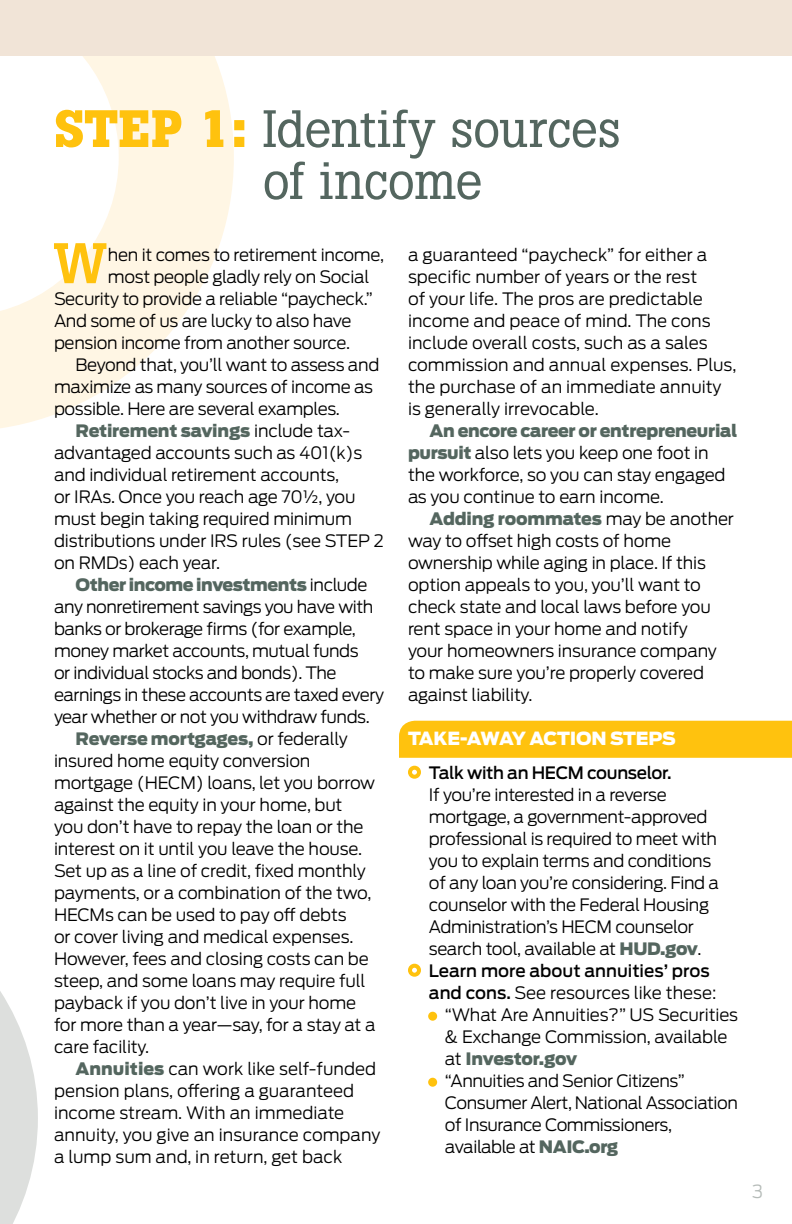
<style>
.page{position:relative;width:792px;height:1224px;background:#fff}
.page>*{position:absolute;margin:0;border:0;box-sizing:border-box;transform-origin:0 0}
.t1{font:500 56.6px "Boton";color:#ffc20e}
.t2{font:52px/52px "Boton";letter-spacing:-.005em;color:#54665f}
.t3{font:900 18px "Antenna";letter-spacing:-.02em;color:#fff}
.t4{font:300 18px "Antenna";color:#b5bbb8}
.t5{font:300 17px/22px "Antenna";letter-spacing:-.02em;color:#000}
.t6{font:300 17px/22px "Antenna";color:#000}
.t7{font:900 17px "Antenna";letter-spacing:-.025em;color:#54665f}
.t8{font:500 17px "Antenna";letter-spacing:-.015em;color:#000}
.t9{font:300 17px "Antenna";letter-spacing:-.04em;color:#000}
.s1{font-weight:700;color:#ffc20e}
.s2{font-weight:300;color:#000}
.s3{font-weight:900;color:#54665f}
.s4{font-weight:500}
</style>
<div class="page">
<svg style="left:0;top:55px;width:234px;height:373px;fill:#fff6e4"></svg>
<svg style="left:0;top:991px;width:38px;height:233px"></svg>
<div style="left:0;top:0;width:792px;height:55px;background:#f1e4d7"></div>
<div style="left:399px;top:721px;width:393px;height:37px;background:#ffc20e"></div>
<div style="left:408px;top:766px;width:13px;height:13px;border:4px solid #ffc20e;border-radius:50%"></div>
<div style="left:408px;top:964px;width:13px;height:13px;border:4px solid #ffc20e;border-radius:50%"></div>
<div style="left:428px;top:1012px;width:9px;height:9px;background:#ffc20e;border-radius:50%"></div>
<div style="left:428px;top:1078px;width:9px;height:9px;background:#ffc20e;border-radius:50%"></div>
<h2 class="t2" style="left:263px;top:103px;width:359px;text-indent:-209px"><span class="s1">STEP 1:</span> Identify sources of income</h2>
<h1 class="t1" style="left:54px;top:230px;width:55px">W</h1>
<p class="t5" style="left:108px;top:244px;width:278px">hen it comes to retirement income,</p>
<p class="t5" style="left:108px;top:266px;width:263px">most people gladly rely on Social</p>
<p class="t5" style="left:54px;top:288px;width:320px">Security to provide a reliable “paycheck.”</p>
<p class="t5" style="left:54px;top:310px;width:299px">And some of us are lucky to also have</p>
<p class="t5" style="left:54px;top:332px;width:298px">pension income from another source.</p>
<p class="t5" style="left:76px;top:354px;width:305px">Beyond that, you’ll want to assess and</p>
<p class="t5" style="left:54px;top:376px;width:320px">maximize as many sources of income as</p>
<p class="t5" style="left:54px;top:398px;width:287px">possible. Here are several examples.</p>
<p class="t7" style="left:76px;top:421px;width:276px">Retirement savings <span class="s2">include tax-</span></p>
<p class="t5" style="left:54px;top:442px;width:310px">advantaged accounts such as 401(k)s</p>
<p class="t5" style="left:54px;top:464px;width:287px">and individual retirement accounts,</p>
<p class="t5" style="left:54px;top:486px;width:303px">or IRAs. Once you reach age 70½, you</p>
<p class="t5" style="left:54px;top:508px;width:300px">must begin taking required minimum</p>
<p class="t5" style="left:54px;top:530px;width:331px">distributions under IRS rules (see STEP 2</p>
<p class="t5" style="left:54px;top:552px;width:168px">on RMDs) each year.</p>
<p class="t7" style="left:76px;top:575px;width:294px">Other income investments <span class="s2">include</span></p>
<p class="t5" style="left:54px;top:596px;width:321px">any nonretirement savings you have with</p>
<p class="t5" style="left:54px;top:618px;width:303px">banks or brokerage firms (for example,</p>
<p class="t5" style="left:54px;top:640px;width:306px">money market accounts, mutual funds</p>
<p class="t5" style="left:54px;top:662px;width:284px">or individual stocks and bonds). The</p>
<p class="t5" style="left:54px;top:684px;width:332px">earnings in these accounts are taxed every</p>
<p class="t5" style="left:54px;top:706px;width:317px">year whether or not you withdraw funds.</p>
<p class="t7" style="left:76px;top:729px;width:274px">Reverse mortgages, <span class="s2">or federally</span></p>
<p class="t5" style="left:54px;top:750px;width:258px">insured home equity conversion</p>
<p class="t5" style="left:54px;top:772px;width:323px">mortgage (HECM) loans, let you borrow</p>
<p class="t5" style="left:54px;top:794px;width:290px">against the equity in your home, but</p>
<p class="t5" style="left:54px;top:816px;width:311px">you don’t have to repay the loan or the</p>
<p class="t5" style="left:54px;top:838px;width:310px">interest on it until you leave the house.</p>
<p class="t5" style="left:54px;top:860px;width:313px">Set up as a line of credit, fixed monthly</p>
<p class="t5" style="left:54px;top:882px;width:319px">payments, or a combination of the two,</p>
<p class="t5" style="left:54px;top:904px;width:294px">HECMs can be used to pay off debts</p>
<p class="t5" style="left:54px;top:926px;width:301px">or cover living and medical expenses.</p>
<p class="t5" style="left:54px;top:948px;width:316px">However, fees and closing costs can be</p>
<p class="t5" style="left:54px;top:970px;width:313px">steep, and some loans may require full</p>
<p class="t5" style="left:54px;top:992px;width:304px">payback if you don’t live in your home</p>
<p class="t5" style="left:54px;top:1014px;width:323px">for more than a year—say, for a stay at a</p>
<p class="t5" style="left:54px;top:1036px;width:97px">care facility.</p>
<p class="t6" style="left:76px;top:1058px;width:302px"><span class="s3">Annuities</span> can work like self-funded</p>
<p class="t6" style="left:54px;top:1080px;width:302px">pension plans, offering a guaranteed</p>
<p class="t6" style="left:54px;top:1102px;width:292px">income stream. With an immediate</p>
<p class="t6" style="left:54px;top:1124px;width:328px">annuity, you give an insurance company</p>
<p class="t6" style="left:54px;top:1146px;width:290px">a lump sum and, in return, get back</p>
<p class="t6" style="left:408px;top:244px;width:330px">a guaranteed “paycheck” for either a specific number of years or the rest<br>of your life. The pros are predictable income and peace of mind. The cons include overall costs, such as a sales commission and annual expenses. Plus, the purchase of an immediate annuity is generally irrevocable.</p>
<p class="t5" style="left:408px;top:420px;width:331px;text-indent:22px"><span class="s3">An encore career or entrepreneurial pursuit</span> also lets you keep one foot in the workforce, so you can stay engaged as you continue to earn income.</p>
<p class="t5" style="left:408px;top:508px;width:328px;text-indent:22px"><span class="s3">Adding roommates</span> may be another way to offset high costs of home ownership while aging in place. If this option appeals to you, you’ll want to check state and local laws before you rent space in your home and notify<br>your homeowners insurance company to make sure you’re properly covered against liability.</p>
<p class="t3" style="left:408px;top:728px;width:269px">TAKE-AWAY ACTION STEPS</p>
<p class="t8" style="left:429px;top:762px;width:244px">Talk with an HECM counselor.</p>
<p class="t5" style="left:429px;top:784px;width:239px">If you’re interested in a reverse</p>
<p class="t5" style="left:429px;top:806px;width:280px">mortgage, a government-approved</p>
<p class="t5" style="left:429px;top:828px;width:290px">professional is required to meet with</p>
<p class="t5" style="left:429px;top:850px;width:284px">you to explain terms and conditions</p>
<p class="t5" style="left:429px;top:872px;width:292px">of any loan you’re considering. Find a</p>
<p class="t5" style="left:429px;top:894px;width:282px">counselor with the Federal Housing</p>
<p class="t5" style="left:429px;top:916px;width:266px">Administration’s HECM counselor</p>
<p class="t5" style="left:429px;top:938px;width:274px">search tool, available at <span class="s3">HUD.gov</span>.</p>
<p class="t8" style="left:429px;top:960px;width:282px">Learn more about annuities’ pros</p>
<p class="t5" style="left:429px;top:982px;width:289px"><span class="s4">and cons.</span> See resources like these:</p>
<p class="t5" style="left:445px;top:1004px;width:295px">“What Are Annuities?” US Securities</p>
<p class="t5" style="left:445px;top:1026px;width:284px">&amp; Exchange Commission, available</p>
<p class="t7" style="left:445px;top:1048px;width:134px"><span class="s2">at</span> Investor.gov</p>
<p class="t5" style="left:445px;top:1070px;width:242px">“Annuities and Senior Citizens”</p>
<p class="t5" style="left:445px;top:1092px;width:295px">Consumer Alert, National Association</p>
<p class="t5" style="left:445px;top:1114px;width:229px">of Insurance Commissioners,</p>
<p class="t9" style="left:445px;top:1136px;width:175px">available at <span class="s3">NAIC.org</span></p>
<p class="t4" style="left:752px;top:1181px;width:12px">3</p>
</div>
